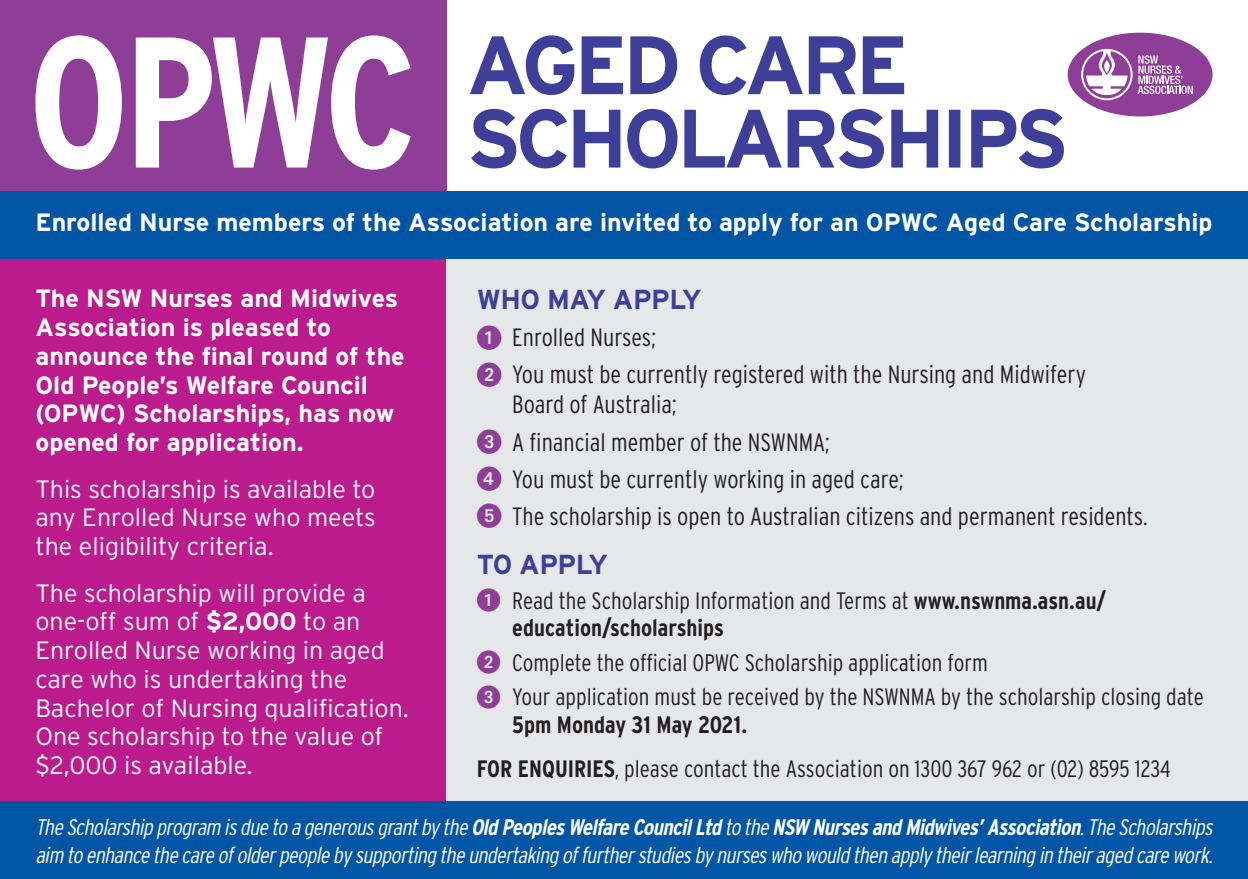
<style>
.page{position:relative;width:1248px;height:879px;background:#fff}
.page>*{position:absolute;margin:0;border:0;box-sizing:border-box;transform-origin:0 0}
.t1{font:700 27.5px "Interstate";letter-spacing:-.02em;color:#3e3f99}
.t2{font:300 25px/28.8px "Interstate";color:#fff;text-align:justify}
.t3{font:700 25px/28.8px "Interstate";color:#fff}
.t4{font:300 condensed 25px/37px "Interstate";color:#231f20}
.t5{font:300 condensed 23.75px/34.5px "Interstate";color:#231f20}
.t6{font:700 condensed 23.75px/27.5px "Interstate";color:#231f20}
.t7{font:italic 300 condensed 22.5px/27.5px "Interstate";color:#fff}
.s1{font-weight:700}
.s2{font-family:"European Pi One";font-weight:400;font-stretch:normal;color:#8f3e97}
.s3{font-weight:300}
</style>
<div class="page">
<div style="left:0;top:239px;width:446px;height:640px;background:#bc1b8d"></div>
<div style="left:446px;top:259px;width:801px;height:620px;background:#e6e7e9"></div>
<div style="left:0;top:0;width:446px;height:239px;background:#8f3e97"></div>
<div style="left:0;top:191px;width:1247px;height:68px;background:#0155a5"></div>
<svg style="left:35px;top:35px;width:375px;height:135px"></svg>
<svg style="left:471px;top:109px;width:592px;height:59px"></svg>
<svg style="left:470px;top:35px;width:434px;height:60px"></svg>
<div style="left:1067px;top:33px;width:145px;height:83px;background:#8f3e97;border-radius:50%"></div>
<svg style="left:1081px;top:49px;width:51px;height:51px"></svg>
<svg style="left:1082px;top:51px;width:48px;height:47px"></svg>
<svg style="left:1103px;top:60px;width:6px;height:13px"></svg>
<svg style="left:1137px;top:55px;width:55px;height:39px"></svg>
<div style="left:0;top:801px;width:1247px;height:78px;background:#0155a5"></div>
<p class="t3" style="left:35px;top:208px;width:1178px">Enrolled Nurse members of the Association are invited to apply for an OPWC Aged Care Scholarship</p>
<p class="t3" style="left:35px;top:284px;width:371px">The NSW Nurses and Midwives<br>Association is pleased to announce the final round of the<br>Old People’s Welfare Council (OPWC) Scholarships, has now opened for application.</p>
<p class="t2" style="left:35px;top:474px;width:342px">This scholarship is available to any Enrolled Nurse who meets the eligibility criteria.</p>
<p class="t2" style="left:35px;top:578px;width:375px;text-align:left">The scholarship will provide a one-off sum of <span class="s1">$2,000</span> to an<br>Enrolled Nurse working in aged care who is undertaking the<br>Bachelor of Nursing qualification.<br>One scholarship to the value of $2,000 is available.</p>
<p class="t1" style="left:477px;top:284px;width:226px">WHO MAY APPLY</p>
<p class="t4" style="left:477px;top:319px;width:610px"><span class="s2">1</span> Enrolled Nurses;<br><span class="s2">2</span> You must be currently registered with the Nursing and Midwifery</p>
<p class="t4" style="left:477px;top:386px;width:672px;text-indent:35px">Board of Australia;<br><span class="s2">3</span> A financial member of the NSWNMA;<br><span class="s2">4</span> You must be currently working in aged care;<br><span class="s2">5</span> The scholarship is open to Australian citizens and permanent residents.</p>
<p class="t1" style="left:477px;top:549px;width:133px">TO APPLY</p>
<p class="t6" style="left:512px;top:586px;width:595px;text-indent:-35px"><span class="s2">1</span> <span class="s3">Read the Scholarship Information and Terms at</span> www.nswnma.asn.au/ education/scholarships</p>
<p class="t5" style="left:477px;top:645px;width:728px"><span class="s2">2</span> Complete the official OPWC Scholarship application form<br><span class="s2">3</span> Your application must be received by the NSWNMA by the scholarship closing date</p>
<p class="t5" style="left:477px;top:702px;width:695px;line-height:44.5px;text-indent:35px"><span class="s1">5pm Monday 31 May 2021.<br>FOR ENQUIRIES</span>, please contact the Association on 1300 367 962 or (02) 8595 1234</p>
<p class="t7" style="left:35px;top:813px;width:1183px">The Scholarship program is due to a generous grant by the <span class="s1">OldPeoplesWelfareCouncilLtd</span> to the <span class="s1">NSW NursesandMidwives’Association</span>. The Scholarships aim to enhance the care of older people by supporting the undertaking of further studies by nurses who would then apply their learning in their aged care work.</p>
</div>
